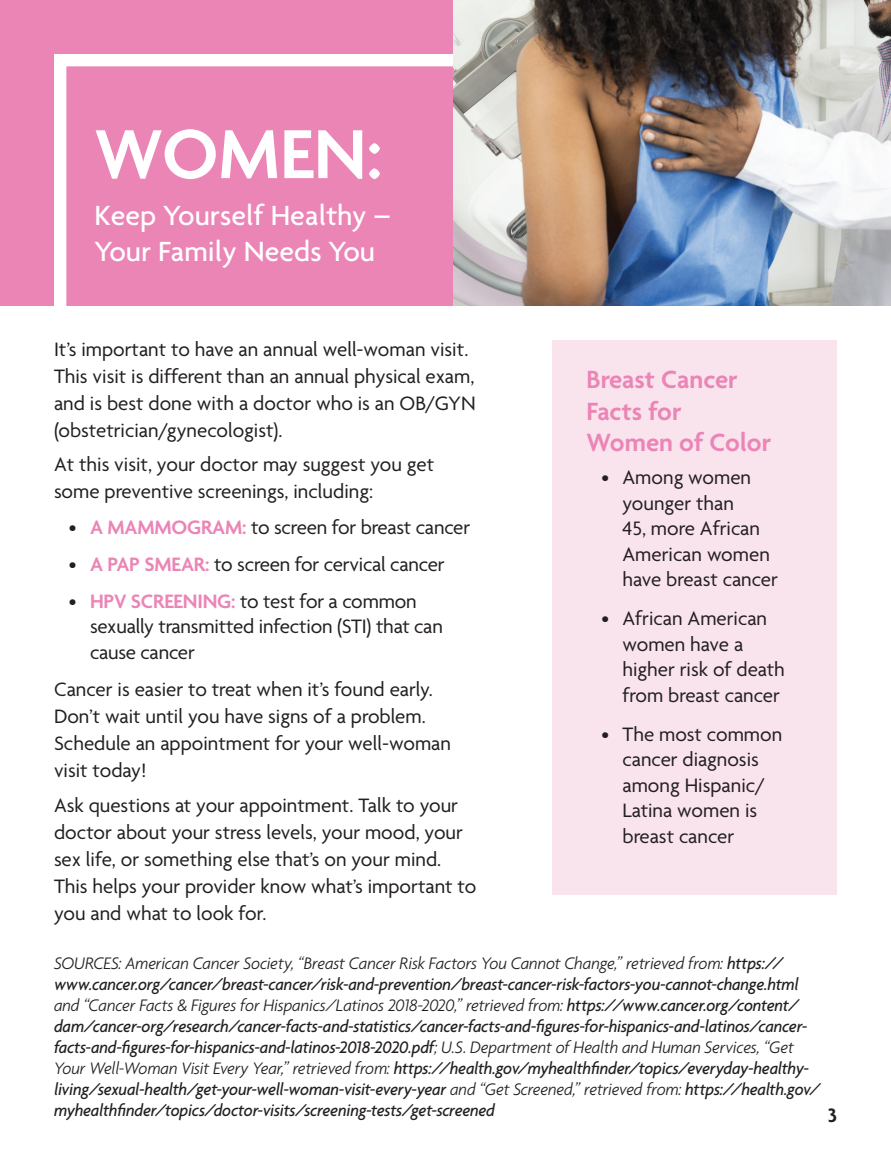
<style>
.page{position:relative;width:891px;height:1161px;background:#fff}
.page>*{position:absolute;margin:0;border:0;box-sizing:border-box;transform-origin:0 0}
.Header_Bold_Cond_32{font:600 75px "Agenda";color:#fff}
.Header_Bold_Cond_32-2{font:500 30px/36px "Agenda";color:#fff}
.Body_Light_14{font:600 27px/31.5px "Agenda";color:#eb85b6}
.Body_Light_14-2{font:21px/25.5px "Agenda";color:#231f20}
.t1{font:600 21px "Agenda";color:#231f20}
.Source{font:italic 500 18px/21px "Agenda";letter-spacing:-.015em;color:#231f20;scale:.95 1}
.s1{font-weight:600;color:#eb85b6}
.s2{font-weight:300}
</style>
<div class="page">
<div style="left:552px;top:340px;width:285px;height:556px;background:#f9e4ee"></div>
<div style="left:0;top:0;width:460px;height:306px;background:#eb85b6"></div>
<div style="left:54px;top:54px;width:416px;height:294px;border:12px solid #fff"></div>
<img style="left:453px;top:0;width:438px;height:306px">
<p class="Header_Bold_Cond_32" style="left:94px;top:114px;width:289px">WOMEN:</p>
<p class="Header_Bold_Cond_32-2" style="left:94px;top:197px;width:298px">Keep Yourself Healthy –<br>Your Family Needs You</p>
<p class="Body_Light_14-2" style="left:54px;top:337px;width:423px;line-height:27px">It’s important to have an annual well-woman visit.<br>This visit is different than an annual physical exam, and is best done with a doctor who is an OB/GYN (obstetrician/gynecologist).</p>
<p class="Body_Light_14-2" style="left:54px;top:452px;width:382px;line-height:27px">At this visit, your doctor may suggest you get some preventive screenings, including:</p>
<p class="Body_Light_14-2" style="left:69px;top:516px;width:403px">• <span class="s1">A MAMMOGRAM:</span> to screen for breast cancer</p>
<p class="Body_Light_14-2" style="left:69px;top:553px;width:377px">• <span class="s1">A PAP SMEAR:</span> to screen for cervical cancer</p>
<p class="Body_Light_14-2" style="left:90px;top:590px;width:354px;text-indent:-21px">• <span class="s1">HPV SCREENING:</span> to test for a common sexually transmitted infection (STI) that can cause cancer</p>
<p class="Body_Light_14-2" style="left:54px;top:677px;width:399px;line-height:27px">Cancer is easier to treat when it’s found early.<br>Don’t wait until you have signs of a problem.<br>Schedule an appointment for your well-woman visit today!</p>
<p class="Body_Light_14-2" style="left:54px;top:793px;width:424px;line-height:27px">Ask questions at your appointment. Talk to your doctor about your stress levels, your mood, your sex life, or something else that’s on your mind.<br>This helps your provider know what’s important to you and what to look for.</p>
<p class="Body_Light_14" style="left:586px;top:366px;width:186px">Breast Cancer<br>Facts for<br>Women of Color</p>
<p class="Body_Light_14-2" style="left:622px;top:466px;width:157px;text-indent:-21px">• Among women younger than<br>45, more African<br>American women have breast cancer</p>
<p class="Body_Light_14-2" style="left:622px;top:607px;width:164px;text-indent:-21px">• African American women have a higher risk of death from breast cancer</p>
<p class="Body_Light_14-2" style="left:622px;top:723px;width:161px;text-indent:-21px">• The most common cancer diagnosis among Hispanic/<br>Latina women is breast cancer</p>
<p class="Source" style="left:54px;top:952px;width:808px"><span class="s2">SOURCES: American Cancer Society, “Breast Cancer Risk Factors You Cannot Change,” retrieved from:</span> https:// www.cancer.org/cancer/breast-cancer/risk-and-prevention/breast-cancer-risk-factors-you-cannot-change.html <span class="s2">and “Cancer Facts &amp; Figures for Hispanics/Latinos 2018-2020,” retrieved from:</span> https://www.cancer.org/content/ dam/cancer-org/research/cancer-facts-and-statistics/cancer-facts-and-figures-for-hispanics-and-latinos/cancer&shy;facts-and-figures-for-hispanics-and-latinos-2018-2020.pdf<span class="s2">; U.S. Department of Health and Human Services, “Get Your Well-Woman Visit Every Year,” retrieved from:</span> https://health.gov/myhealthfinder/topics/everyday-healthy&shy;living/sexual-health/get-your-well-woman-visit-every-year <span class="s2">and “Get Screened,” retrieved from:</span> https://health.gov/ myhealthfinder/topics/doctor-visits/screening-tests/get-screened</p>
<p class="t1" style="left:828px;top:1104px;width:11px">3</p>
</div>
